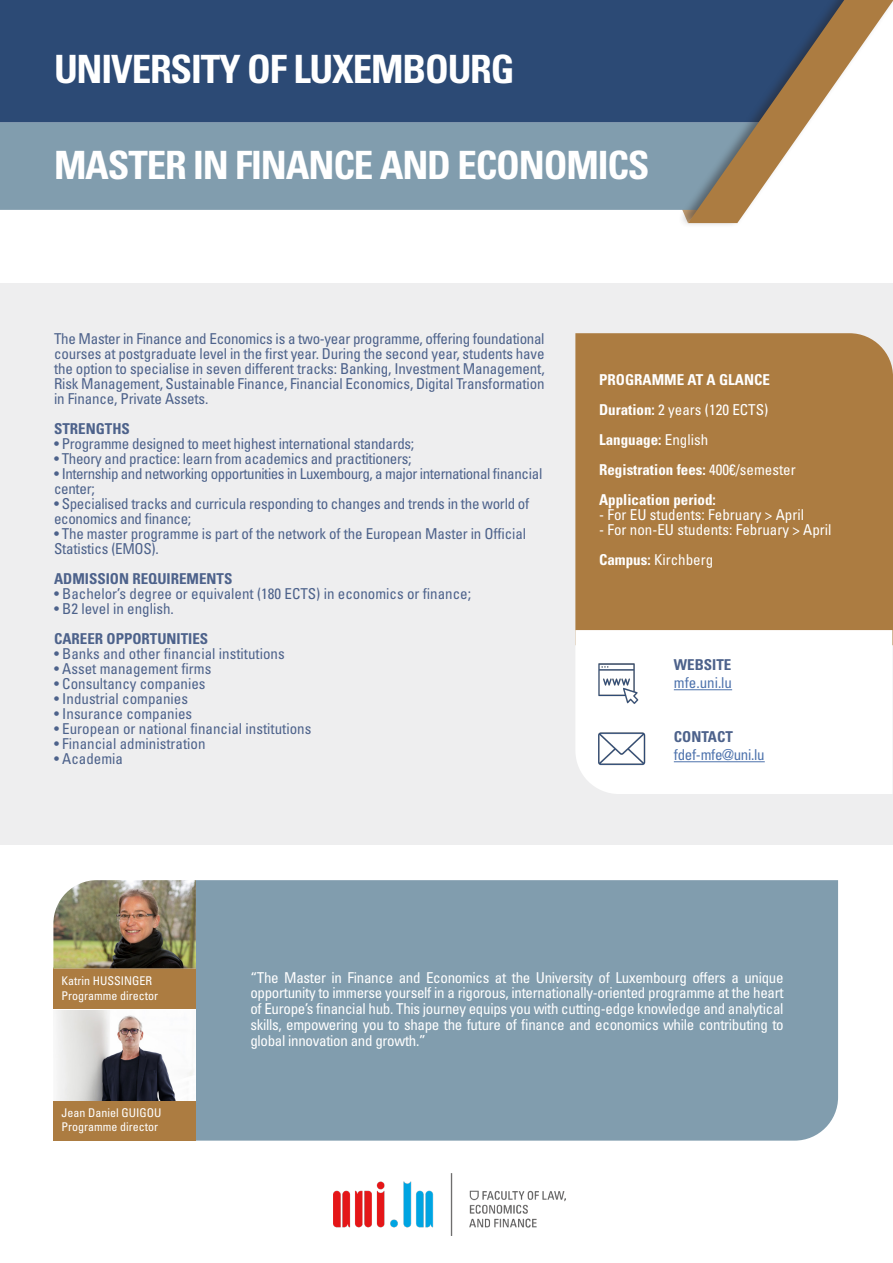
<style>
.page{position:relative;width:893px;height:1263px;background:#fff}
.page>*{position:absolute;margin:0;border:0;box-sizing:border-box;transform-origin:0 0}
.t1{font:700 condensed 39px "Univers LT Std";letter-spacing:-.03em;color:#fff}
.t2{font:condensed 15px/15px "Univers LT Std";letter-spacing:-.01em;color:#4d628b}
.t3{font:condensed 15px/15.8px "Univers LT Std";color:#fff;text-align:justify}
.t4{font:condensed 15px/15px "Univers LT Std";letter-spacing:-.03em;color:#4d628b}
.t5{font:700 condensed 15px "Univers LT Std";color:#fff}
.t6{font:700 condensed 15px "Univers LT Std";color:#4d628b}
.t7{font:condensed 15px "Univers LT Std";letter-spacing:-.02em;color:#4d72ac}
.t8{font:condensed 12px "Univers LT Std";color:#fff}
.s1{font-weight:700}
.s2{font-weight:400}
</style>
<div class="page">
<div style="left:0;top:283px;width:893px;height:561px;background:#eeeeef"></div>
<img style="left:333px;top:1173px;width:233px;height:63px">
<div style="left:575px;top:333px;width:318px;height:312px;background:#ac7c41"></div>
<div style="left:575px;top:630px;width:317px;height:164px;background:#fff"></div>
<img style="left:597px;top:656px;width:57px;height:51px">
<div style="left:196px;top:880px;width:642px;height:260px;background:#819dae"></div>
<div style="left:53px;top:967px;width:143px;height:42px;background:#ac7c41"></div>
<div style="left:53px;top:1098px;width:143px;height:42px;background:#ac7c41"></div>
<div style="left:0;top:122px;width:678px;height:88px;background:#819dae"></div>
<div style="left:0;top:0;width:678px;height:122px;background:#2c4a75"></div>
<div style="left:678px;top:0;width:215px;height:228px;background:#231f20;opacity:.46"></div>
<svg style="left:688px;top:0;width:205px;height:223px"></svg>
<img style="left:598px;top:725px;width:58px;height:44px">
<hr style="left:674px;top:689px;width:58px;height:1px;background:#4d72ac">
<hr style="left:674px;top:761px;width:91px;height:1px;background:#4d72ac">
<img style="left:53px;top:880px;width:143px;height:88px">
<img style="left:53px;top:1010px;width:143px;height:90px">
<div style="left:54px;top:19px;width:478px;height:90px;background:#2c4a75"></div>
<p class="t1" style="left:219px;top:45px;width:74px">É DU</p>
<p class="t1" style="left:54px;top:45px;width:462px">UNIVERSITY OF LUXEMBOURG</p>
<p class="t1" style="left:54px;top:141px;width:597px">MASTER IN FINANCE AND ECONOMICS</p>
<p class="t2" style="left:54px;top:331px;width:492px;text-align:justify">The Master in Finance and Economics is a two-year programme, offering foundational courses at postgraduate level in the first year. During the second year, students have the option to specialise in seven different tracks: Banking, Investment Management, Risk Management, Sustainable Finance, Financial Economics, Digital Transformation in Finance, Private Assets.</p>
<p class="t6" style="left:54px;top:420px;width:77px">STRENGTHS</p>
<p class="t2" style="left:54px;top:436px;width:362px">• Programme designed to meet highest international standards;</p>
<p class="t2" style="left:54px;top:451px;width:359px">• Theory and practice: learn from academics and practitioners;</p>
<p class="t4" style="left:54px;top:466px;width:490px">• Internship and networking opportunities in Luxembourg, a major international financial center;</p>
<p class="t2" style="left:54px;top:496px;width:477px">• Specialised tracks and curricula responding to changes and trends in the world of economics and finance;</p>
<p class="t2" style="left:54px;top:526px;width:474px">• The master programme is part of the network of the European Master in Official<br>Statistics (EMOS).</p>
<p class="t6" style="left:54px;top:570px;width:180px">ADMISSION REQUIREMENTS</p>
<p class="t2" style="left:54px;top:586px;width:419px">• Bachelor’s degree or equivalent (180 ECTS) in economics or finance;</p>
<p class="t2" style="left:54px;top:601px;width:121px">• B2 level in english.</p>
<p class="t6" style="left:54px;top:630px;width:156px">CAREER OPPORTUNITIES</p>
<p class="t2" style="left:54px;top:646px;width:232px">• Banks and other financial institutions</p>
<p class="t2" style="left:54px;top:661px;width:159px">• Asset management firms</p>
<p class="t2" style="left:54px;top:676px;width:153px">• Consultancy companies</p>
<p class="t2" style="left:54px;top:691px;width:136px">• Industrial companies</p>
<p class="t2" style="left:54px;top:706px;width:140px">• Insurance companies</p>
<p class="t2" style="left:54px;top:721px;width:259px">• European or national financial institutions</p>
<p class="t2" style="left:54px;top:736px;width:153px">• Financial administration</p>
<p class="t2" style="left:54px;top:751px;width:71px">• Academia</p>
<p class="t5" style="left:599px;top:371px;width:172px">PROGRAMME AT A GLANCE</p>
<p class="t3" style="left:599px;top:402px;width:171px"><span class="s1">Duration:</span> 2 years (120 ECTS)</p>
<p class="t5" style="left:599px;top:431px;width:111px">Language: <span class="s2">English</span></p>
<p class="t5" style="left:599px;top:461px;width:198px">Registration fees: <span class="s2">400€/semester</span></p>
<p class="t5" style="left:599px;top:491px;width:118px">Application period:</p>
<p class="t3" style="left:599px;top:507px;width:206px">- For EU students: February &gt; April</p>
<p class="t3" style="left:599px;top:522px;width:234px">- For non-EU students: February &gt; April</p>
<p class="t3" style="left:599px;top:552px;width:116px"><span class="s1">Campus:</span> Kirchberg</p>
<p class="t6" style="left:674px;top:656px;width:59px">WEBSITE</p>
<p class="t7" style="left:674px;top:673px;width:60px">mfe.uni.lu</p>
<p class="t6" style="left:674px;top:728px;width:61px">CONTACT</p>
<p class="t7" style="left:674px;top:745px;width:92px">fdef-mfe@uni.lu</p>
<p class="t8" style="left:61px;top:973px;width:92px">Katrin HUSSINGER</p>
<p class="t8" style="left:61px;top:988px;width:98px">Programme director</p>
<p class="t8" style="left:61px;top:1105px;width:101px">Jean Daniel GUIGOU</p>
<p class="t8" style="left:61px;top:1119px;width:98px">Programme director</p>
<p class="t3" style="left:250px;top:969px;width:535px">“The Master in Finance and Economics at the University of Luxembourg offers a unique opportunity to immerse yourself in a rigorous, internationally-oriented programme at the heart of Europe’s financial hub. This journey equips you with cutting-edge knowledge and analytical skills, empowering you to shape the future of finance and economics while contributing to global innovation and growth.”</p>
</div>
